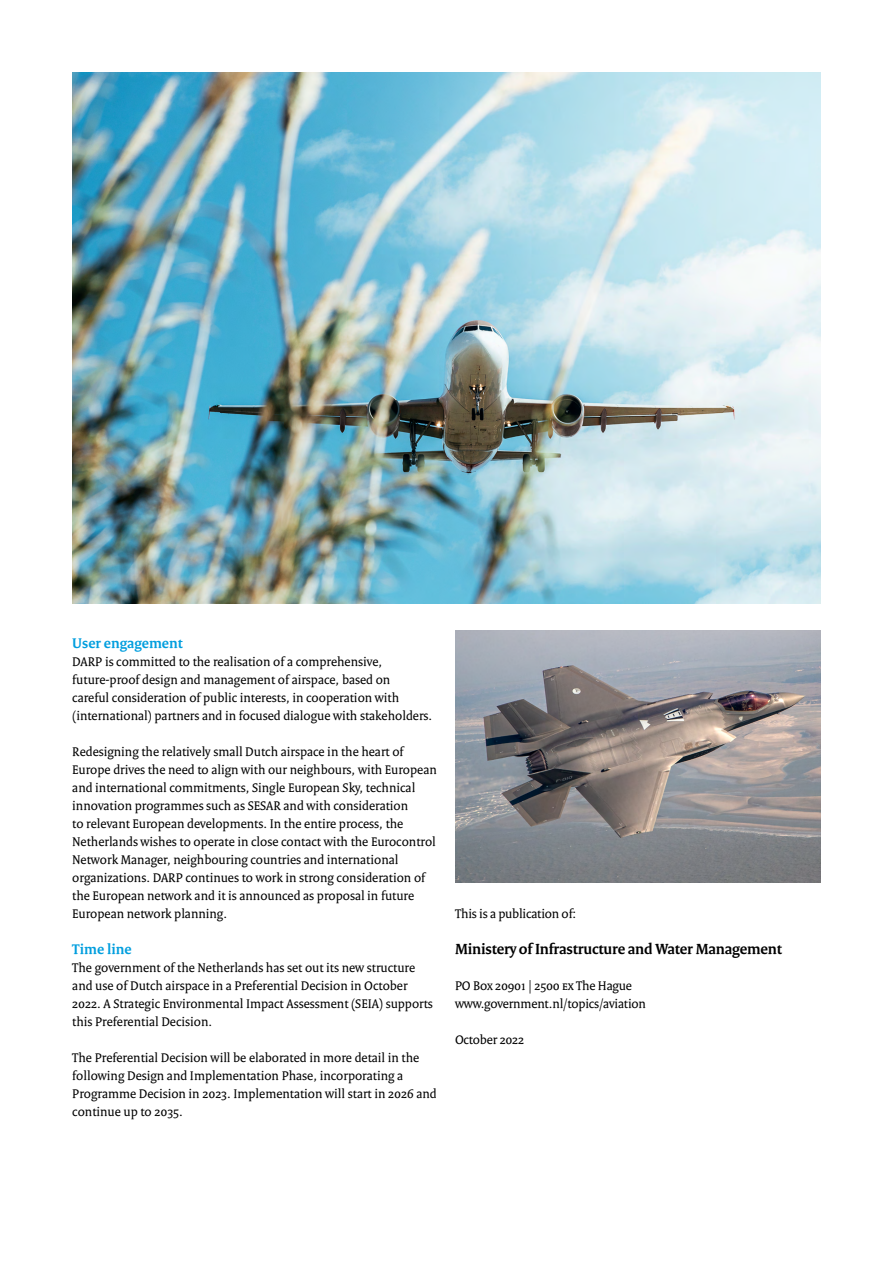
<style>
.page{position:relative;width:893px;height:1263px;background:#fff}
.page>*{position:absolute;margin:0;border:0;box-sizing:border-box;transform-origin:0 0}
._19_RO_Afzender_Broo{font:700 15.75px "Rijksoverheid Serif";letter-spacing:-.01em;color:#000}
._05_RO_Alineakop{font:700 15px "Rijksoverheid Serif";color:#009ede}
._10_RO_Broodtekst{font:13.5px/18px "Rijksoverheid Serif";color:#000}
._19_RO_Afzender_Broo-2{font:13.5px "Rijksoverheid Serif";letter-spacing:-.01em;color:#000}
</style>
<div class="page">
<img style="left:455px;top:630px;width:366px;height:252px">
<img style="left:72px;top:72px;width:749px;height:532px">
<p class="_05_RO_Alineakop" style="left:72px;top:634px;width:112px">User engagement</p>
<p class="_10_RO_Broodtekst" style="left:72px;top:653px;width:361px">DARP is committed to the realisation of a comprehensive, future-proof design and management of airspace, based on<br>careful consideration of public interests, in cooperation with (international) partners and in focused dialogue with stakeholders.</p>
<p class="_10_RO_Broodtekst" style="left:72px;top:743px;width:366px">Redesigning the relatively small Dutch airspace in the heart of Europe drives the need to align with our neighbours, with European and international commitments, Single European Sky, technical innovation programmes such as SESAR and with consideration<br>to relevant European developments. In the entire process, the Netherlands wishes to operate in close contact with the Eurocontrol Network Manager, neighbouring countries and international organizations. DARP continues to work in strong consideration of the European network and it is announced as proposal in future European network planning.</p>
<p class="_05_RO_Alineakop" style="left:72px;top:940px;width:61px">Time line</p>
<p class="_10_RO_Broodtekst" style="left:72px;top:959px;width:362px">The government of the Netherlands has set out its new structure and use of Dutch airspace in a Preferential Decision in October 2022. A Strategic Environmental Impact Assessment (SEIA) supports this Preferential Decision.</p>
<p class="_10_RO_Broodtekst" style="left:72px;top:1049px;width:366px">The Preferential Decision will be elaborated in more detail in the following Design and Implementation Phase, incorporating a Programme Decision in 2023. Implementation will start in 2026 and continue up to 2035.</p>
<p class="_19_RO_Afzender_Broo-2" style="left:455px;top:906px;width:123px">This is a publication of:</p>
<p class="_19_RO_Afzender_Broo" style="left:455px;top:940px;width:329px">Ministery of Infrastructure and Water Management</p>
<p class="_19_RO_Afzender_Broo-2" style="left:455px;top:978px;width:178px">PO Box 20901 | 2500 ex The Hague</p>
<p class="_19_RO_Afzender_Broo-2" style="left:455px;top:996px;width:192px">www.government.nl/topics/aviation</p>
<p class="_19_RO_Afzender_Broo-2" style="left:455px;top:1032px;width:71px">October 2022</p>
</div>
